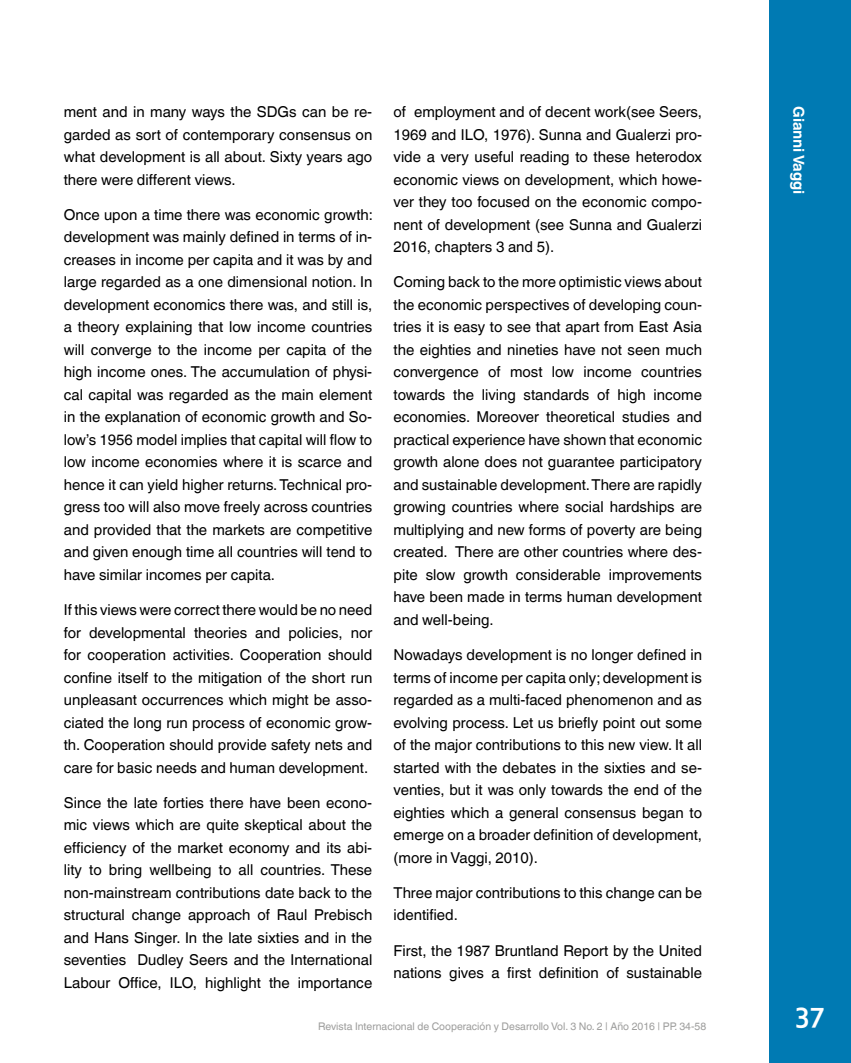
<style>
.page{position:relative;width:851px;height:1063px;background:#fff}
.page>*{position:absolute;margin:0;border:0;box-sizing:border-box;transform-origin:0 0}
.t1{font:700 30px "Corbel";color:#fff}
.t2{font:15px/22.5px "Helvetica World";color:#000;text-align:justify}
.t3{font:700 15px "Helvetica World";letter-spacing:-.015em;color:#fff}
.t4{font:10.5px "Helvetica World";color:#9d9d9c}
</style>
<div class="page">
<div style="left:769px;top:0;width:81px;height:1063px;background:#007ab3"></div>
<p class="t2" style="left:64px;top:101px;width:310px">ment and in many ways the SDGs can be re&shy;garded as sort of contemporary consensus on what development is all about. Sixty years ago there were different views.</p>
<p class="t2" style="left:64px;top:203px;width:311px">Once upon a time there was economic growth: development was mainly defined in terms of in&shy;creases in income per capita and it was by and large regarded as a one dimensional notion. In development economics there was, and still is, a theory explaining that low income countries will converge to the income per capita of the high income ones. The accumulation of physi&shy;cal capital was regarded as the main element in the explanation of economic growth and So&shy;low’s 1956 model implies that capital will flow to low income economies where it is scarce and hence it can yield higher returns. Technical pro&shy;gress too will also move freely across countries and provided that the markets are competitive and given enough time all countries will tend to have similar incomes per capita.</p>
<p class="t2" style="left:64px;top:599px;width:310px">If this views were correct there would be no need for developmental theories and policies, nor for cooperation activities. Cooperation should confine itself to the mitigation of the short run unpleasant occurrences which might be asso&shy;ciated the long run process of economic grow&shy;th. Cooperation should provide safety nets and care for basic needs and human development.</p>
<p class="t2" style="left:64px;top:791px;width:310px">Since the late forties there have been econo&shy;mic views which are quite skeptical about the efficiency of the market economy and its abi&shy;lity to bring wellbeing to all countries. These non-mainstream contributions date back to the structural change approach of Raul Prebisch and Hans Singer. In the late sixties and in the seventies Dudley Seers and the International Labour Office, ILO, highlight the importance</p>
<p class="t2" style="left:393px;top:101px;width:310px">of employment and of decent work(see Seers, 1969 and ILO, 1976). Sunna and Gualerzi pro&shy;vide a very useful reading to these heterodox economic views on development, which howe&shy;ver they too focused on the economic compo&shy;nent of development (see Sunna and Gualerzi 2016, chapters 3 and 5).</p>
<p class="t2" style="left:393px;top:271px;width:310px">Coming back to the more optimistic views about the economic perspectives of developing coun&shy;tries it is easy to see that apart from East Asia the eighties and nineties have not seen much convergence of most low income countries towards the living standards of high income economies. Moreover theoretical studies and practical experience have shown that economic growth alone does not guarantee participatory and sustainable development. There are rapidly growing countries where social hardships are multiplying and new forms of poverty are being created. There are other countries where des&shy;pite slow growth considerable improvements have been made in terms human development and well-being.</p>
<p class="t2" style="left:393px;top:644px;width:310px">Nowadays development is no longer defined in terms of income per capita only; development is regarded as a multi-faced phenomenon and as evolving process. Let us briefly point out some of the major contributions to this new view. It all started with the debates in the sixties and se&shy;venties, but it was only towards the end of the eighties which a general consensus began to emerge on a broader definition of development, (more in Vaggi, 2010).</p>
<p class="t2" style="left:393px;top:881px;width:310px">Three major contributions to this change can be identified.</p>
<p class="t2" style="left:393px;top:939px;width:310px">First, the 1987 Bruntland Report by the United nations gives a first definition of sustainable</p>
<p class="t4" style="left:318px;top:1020px;width:389px">Revista Internacional de Cooperación y Desarrollo Vol. 3 No. 2 | Año 2016 | PP. 34-58</p>
<p class="t3" style="left:807px;top:106px;width:89px;rotate:90deg">Gianni Vaggi</p>
<h1 class="t1" style="left:795px;top:993px;width:31px">37</h1>
</div>
